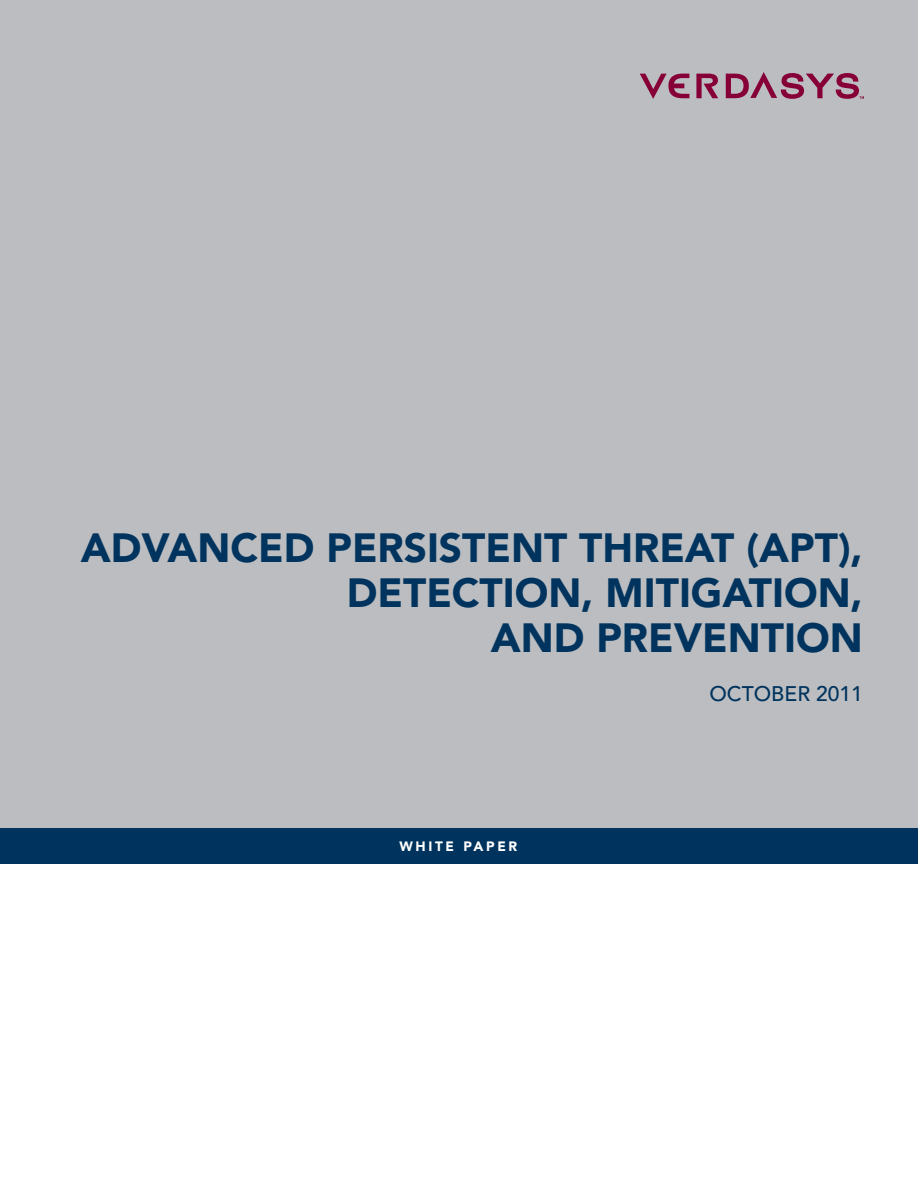
<style>
.page{position:relative;width:918px;height:1188px;background:#fff}
.page>*{position:absolute;margin:0;border:0;box-sizing:border-box;transform-origin:0 0}
.t1{font:900 40.5px/45px "Avenir";color:#00345e;text-align:right}
.t2{font:500 21px "Avenir";color:#00345e}
.t3{font:900 13.5px "Avenir";letter-spacing:.2em;color:#fff}
</style>
<div class="page">
<div style="left:0;top:0;width:918px;height:864px;background:#bcbdc0"></div>
<div style="left:0;top:828px;width:918px;height:36px;background:#00345e"></div>
<svg style="left:640px;top:72px;width:224px;height:27px"></svg>
<p class="t1" style="left:81px;top:525px;width:783px">ADVANCED PERSISTENT THREAT (APT),<br>DETECTION, MITIGATION,<br>AND PREVENTION</p>
<p class="t2" style="left:709px;top:682px;width:155px">OCTOBER 2011</p>
<p class="t3" style="left:399px;top:838px;width:120px">WHITE PAPER</p>
</div>
